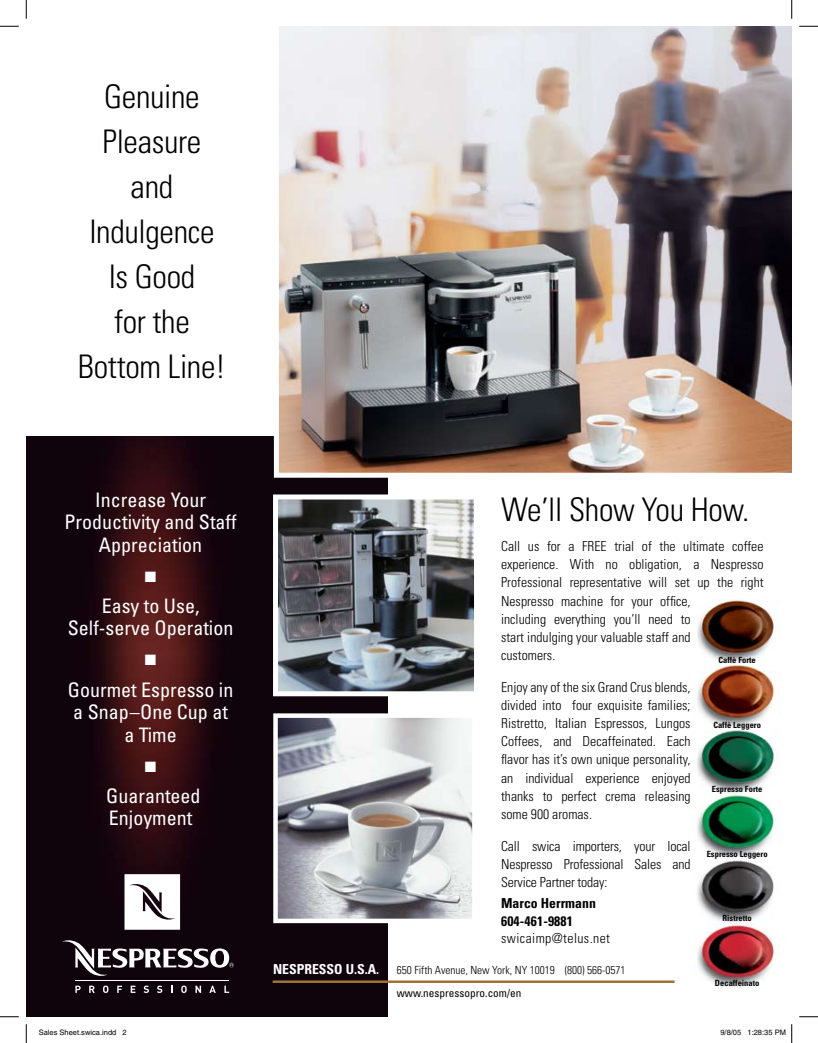
<style>
.page{position:relative;width:818px;height:1043px;background:#fff}
.page>*{position:absolute;margin:0;border:0;box-sizing:border-box;transform-origin:0 0}
.t1{font:300 condensed 32.5px/45px "Univers";letter-spacing:-.01em;color:#000;text-align:center}
.t2{font:condensed 20px/22.5px "Univers";color:#fff;text-align:center}
.t3{font:15px "Zapf Dingbats ITC";color:#fff}
.t4{font:300 condensed 13.75px/18.1px "Univers";color:#000;text-align:justify}
.t5{font:700 condensed 13.75px/17.5px "Univers";color:#000}
.t6{font:300 condensed 13.75px "Univers";letter-spacing:.03em;color:#000}
.t7{font:700 condensed 13.75px "Univers";color:#fff}
.t8{font:300 condensed 11.25px "Univers";color:#000}
.t9{font:condensed 11.25px "Univers";color:#000}
.t10{font:700 condensed 8.5px "Univers";color:#000}
.t11{font:7.5px "Helvetica";color:#000}
</style>
<div class="page">
<img style="left:695px;top:599px;width:84px;height:389px">
<img style="left:26px;top:437px;width:362px;height:579px">
<img style="left:274px;top:26px;width:517px;height:452px">
<img style="left:279px;top:719px;width:191px;height:198px">
<div style="left:273px;top:713px;width:203px;height:210px;border:5px solid #fff"></div>
<img style="left:279px;top:500px;width:194px;height:190px">
<div style="left:273px;top:494px;width:206px;height:202px;border:5px solid #fff"></div>
<svg style="left:62px;top:938px;width:172px;height:39px"></svg>
<hr style="left:75px;top:980px;width:154px;height:1px;background:#fff">
<svg style="left:124px;top:874px;width:56px;height:55px"></svg>
<svg style="left:75px;top:985px;width:6px;height:7px"></svg>
<svg style="left:89px;top:985px;width:6px;height:7px"></svg>
<svg style="left:103px;top:985px;width:5px;height:8px"></svg>
<svg style="left:117px;top:985px;width:5px;height:7px"></svg>
<svg style="left:131px;top:985px;width:4px;height:7px"></svg>
<svg style="left:144px;top:985px;width:5px;height:8px"></svg>
<svg style="left:157px;top:985px;width:5px;height:8px"></svg>
<svg style="left:181px;top:985px;width:6px;height:8px"></svg>
<svg style="left:195px;top:985px;width:6px;height:7px"></svg>
<svg style="left:209px;top:985px;width:7px;height:7px"></svg>
<svg style="left:224px;top:985px;width:5px;height:7px"></svg>
<hr style="left:272px;top:980px;width:402px;height:2px;background:#a1713a">
<svg style="left:0;top:25px;width:19px;height:2px"></svg>
<svg style="left:799px;top:25px;width:19px;height:2px"></svg>
<svg style="left:0;top:1016px;width:19px;height:1px"></svg>
<svg style="left:799px;top:1016px;width:19px;height:1px"></svg>
<svg style="left:25px;top:0;width:2px;height:19px"></svg>
<svg style="left:25px;top:1024px;width:2px;height:18px"></svg>
<svg style="left:791px;top:0;width:1px;height:19px"></svg>
<svg style="left:791px;top:1024px;width:1px;height:18px"></svg>
<h1 class="t1" style="left:78px;top:73px;width:150px">Genuine<br>Pleasure and<br>Indulgence<br>Is Good<br>for the<br>Bottom Line!</h1>
<h2 class="t2" style="left:64px;top:487px;width:174px">Increase Your<br>Productivity and Staff<br>Appreciation</h2>
<p class="t3" style="left:145px;top:569px;width:13px">■</p>
<h2 class="t2" style="left:68px;top:594px;width:167px">Easy to Use,<br>Self-serve Operation</h2>
<p class="t3" style="left:145px;top:653px;width:13px">■</p>
<h2 class="t2" style="left:68px;top:677px;width:167px">Gourmet Espresso in a Snap–One Cup at a Time</h2>
<p class="t3" style="left:145px;top:759px;width:13px">■</p>
<h2 class="t2" style="left:106px;top:784px;width:96px;text-align:left">Guaranteed<br>Enjoyment</h2>
<h1 class="t1" style="left:501px;top:486px;width:250px">We’ll Show You How.</h1>
<p class="t4" style="left:501px;top:537px;width:264px;text-align:left">Call us for a FREE trial of the ultimate coffee experience. With no obligation, a Nespresso Professional representative will set up the right Nespresso machine for your office,<br>including everything you’ll need to<br>start indulging your valuable staff and<br>customers.</p>
<p class="t4" style="left:501px;top:677px;width:191px">Enjoy any of the six Grand Crus blends, divided into four exquisite families; Ristretto, Italian Espressos, Lungos Coffees, and Decaffeinated. Each flavor has it’s own unique personality, an individual experience enjoyed thanks to perfect crema releasing some 900 aromas.</p>
<p class="t4" style="left:501px;top:836px;width:191px">Call swica importers, your local Nespresso Professional Sales and Service Partner today:</p>
<p class="t5" style="left:501px;top:894px;width:96px">Marco Herrmann<br>604-461-9881</p>
<p class="t6" style="left:501px;top:930px;width:110px">swicaimp@telus.net</p>
<p class="t10" style="left:718px;top:654px;width:39px">Caffè Forte</p>
<p class="t10" style="left:713px;top:719px;width:49px">Caffè Leggero</p>
<p class="t10" style="left:712px;top:784px;width:52px">Espresso Forte</p>
<p class="t10" style="left:706px;top:849px;width:62px">Espresso Leggero</p>
<p class="t10" style="left:722px;top:912px;width:31px">Ristretto</p>
<p class="t7" style="left:273px;top:960px;width:108px">NESPRESSO U.S.A.</p>
<p class="t8" style="left:397px;top:963px;width:230px">650 Fifth Avenue, New York, NY 10019 (800) 566-0571</p>
<p class="t9" style="left:397px;top:985px;width:126px">www.nespressopro.com/en</p>
<p class="t10" style="left:715px;top:977px;width:46px">Decaffeinato</p>
<p class="t11" style="left:39px;top:1028px;width:89px">Sales Sheet.swica.indd 2</p>
<p class="t11" style="left:720px;top:1028px;width:67px">9/8/05 1:28:35 PM</p>
</div>
